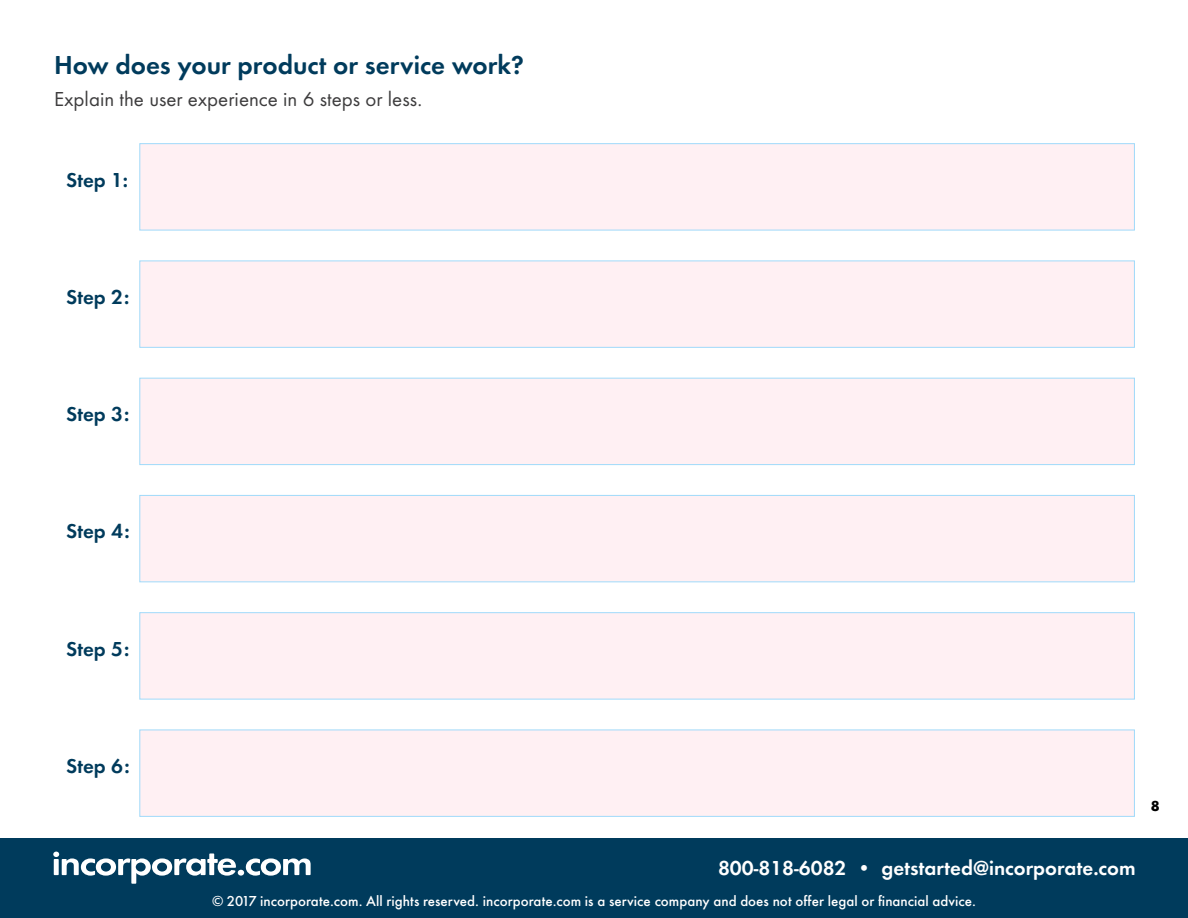
<style>
.page{position:relative;width:1188px;height:918px;background:#fff}
.page>*{position:absolute;margin:0;border:0;box-sizing:border-box;transform-origin:0 0}
.t1{font:600 27px "Futura Round";color:#003b5c}
.t2{font:600 21px "Futura Round";color:#fff}
.t3{font:21px "Futura Round";color:#3d3c3d}
.t4{font:600 21px "Futura Round";color:#003b5c}
.t5{font:500 15px "Futura Round";color:#fff}
.t6{font:700 15px "Futura Round";color:#000}
</style>
<div class="page">
<div style="left:0;top:838px;width:1188px;height:80px;background:#003b5c"></div>
<svg style="left:53px;top:852px;width:258px;height:32px"></svg>
<div style="left:139px;top:143px;width:996px;height:87px;background:#fff0f3;border:1px solid #a0dafa"></div>
<div style="left:139px;top:261px;width:996px;height:87px;background:#fff0f3;border:1px solid #a0dafa"></div>
<div style="left:139px;top:378px;width:996px;height:87px;background:#fff0f3;border:1px solid #a0dafa"></div>
<div style="left:139px;top:495px;width:996px;height:87px;background:#fff0f3;border:1px solid #a0dafa"></div>
<div style="left:139px;top:612px;width:996px;height:87px;background:#fff0f3;border:1px solid #a0dafa"></div>
<div style="left:139px;top:730px;width:996px;height:87px;background:#fff0f3;border:1px solid #a0dafa"></div>
<h1 class="t1" style="left:54px;top:45px;width:471px">How does your product or service work?</h1>
<h2 class="t3" style="left:54px;top:84px;width:370px">Explain the user experience in 6 steps or less.</h2>
<h2 class="t4" style="left:66px;top:164px;width:64px">Step 1:</h2>
<h2 class="t4" style="left:66px;top:281px;width:65px">Step 2:</h2>
<h2 class="t4" style="left:66px;top:398px;width:65px">Step 3:</h2>
<h2 class="t4" style="left:66px;top:516px;width:65px">Step 4:</h2>
<h2 class="t4" style="left:66px;top:633px;width:65px">Step 5:</h2>
<h2 class="t4" style="left:66px;top:750px;width:65px">Step 6:</h2>
<p class="t6" style="left:1151px;top:795px;width:10px">8</p>
<h2 class="t2" style="left:718px;top:852px;width:419px">800-818-6082 • getstarted@incorporate.com</h2>
<p class="t5" style="left:212px;top:890px;width:765px">© 2017 incorporate.com. All rights reserved. incorporate.com is a service company and does not offer legal or financial advice.</p>
</div>
